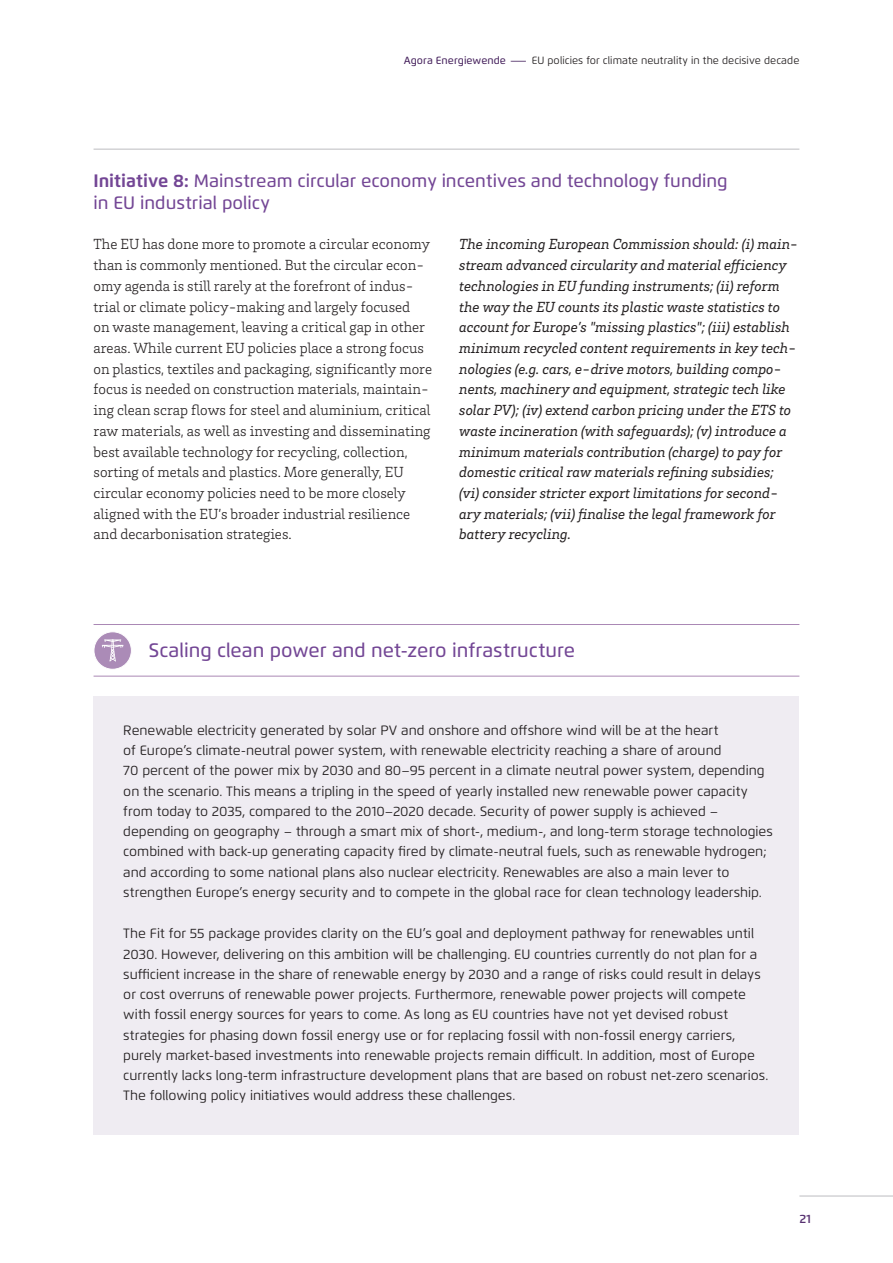
<style>
.page{position:relative;width:893px;height:1263px;background:#fff}
.page>*{position:absolute;margin:0;border:0;box-sizing:border-box;transform-origin:0 0}
.t1{font:500 19.5px "Flexo";color:#734695}
.t2{font:500 18px/21.6px "Flexo";color:#734695}
.t3{font:italic 15px/20.7px "Brix Slab";color:#231f20}
.t4{font:300 15px/20.7px "Brix Slab";color:#231f20}
.t5{font:13.5px/20.2px "Flexo";color:#231f20}
.t6{font:600 12px "Flexo";color:#563070}
.t7{font:10.5px "Flexo";letter-spacing:.005em;color:#231f20}
.s1{font-weight:500;color:#47235e}
.s2{font-weight:700}
</style>
<div class="page">
<hr style="left:799px;top:1196px;width:94px;height:1px;background:#bcbdc0">
<hr style="left:94px;top:624px;width:705px;height:1px;background:#aa88b5">
<hr style="left:94px;top:676px;width:705px;height:1px;background:#aa88b5">
<svg style="left:94px;top:632px;width:37px;height:37px"></svg>
<div style="left:94px;top:631px;width:38px;height:39px;border:1px solid #fff;border-radius:50%"></div>
<svg style="left:102px;top:639px;width:22px;height:23px"></svg>
<div style="left:94px;top:696px;width:705px;height:439px;background:#efecf2"></div>
<hr style="left:94px;top:149px;width:705px;height:1px;background:#bcbdc0">
<p class="t7" style="left:404px;top:54px;width:397px"><span class="s1">Agora Energiewende –</span>EU policies for climate neutrality in the decisive decade</p>
<h2 class="t2" style="left:94px;top:170px;width:636px"><span class="s2">Initiative 8:</span> Mainstream circular economy incentives and technology funding in EU industrial policy</h2>
<p class="t4" style="left:94px;top:233px;width:340px">The EU has done more to promote a circular economy than is commonly mentioned. But the circular econ&shy;omy agenda is still rarely at the forefront of indus&shy;trial or climate policy-making and largely focused<br>on waste management, leaving a critical gap in other areas. While current EU policies place a strong focus on plastics, textiles and packaging, significantly more focus is needed on construction materials, maintain&shy;ing clean scrap flows for steel and aluminium, critical raw materials, as well as investing and disseminating best available technology for recycling, collection, sorting of metals and plastics. More generally, EU circular economy policies need to be more closely aligned with the EU’s broader industrial resilience and decarbonisation strategies.</p>
<p class="t3" style="left:459px;top:233px;width:341px">The incoming European Commission should: (i) main&shy;stream advanced circularity and material efficiency technologies in EU funding instruments; (ii) reform the way the EU counts its plastic waste statistics to account for Europe’s "missing plastics"; (iii) establish minimum recycled content requirements in key tech&shy;nologies (e.g. cars, e-drive motors, building compo&shy;nents, machinery and equipment, strategic tech like solar PV); (iv) extend carbon pricing under the ETS to waste incineration (with safeguards); (v) introduce a minimum materials contribution (charge) to pay for domestic critical raw materials refining subsidies;<br>(vi) consider stricter export limitations for second&shy;ary materials; (vii) finalise the legal framework for battery recycling.</p>
<h1 class="t1" style="left:149px;top:638px;width:428px">Scaling clean power and net-zero infrastructure</h1>
<p class="t5" style="left:123px;top:720px;width:651px">Renewable electricity generated by solar PV and onshore and offshore wind will be at the heart<br>of Europe’s climate-neutral power system, with renewable electricity reaching a share of around<br>70 percent of the power mix by 2030 and 80–95 percent in a climate neutral power system, depending on the scenario. This means a tripling in the speed of yearly installed new renewable power capacity from today to 2035, compared to the 2010–2020 decade. Security of power supply is achieved – depending on geography – through a smart mix of short-, medium-, and long-term storage technologies combined with back-up generating capacity fired by climate-neutral fuels, such as renewable hydrogen; and according to some national plans also nuclear electricity. Renewables are also a main lever to strengthen Europe’s energy security and to compete in the global race for clean technology leadership.</p>
<p class="t5" style="left:123px;top:923px;width:647px">The Fit for 55 package provides clarity on the EU’s goal and deployment pathway for renewables until 2030. However, delivering on this ambition will be challenging. EU countries currently do not plan for a sufficient increase in the share of renewable energy by 2030 and a range of risks could result in delays or cost overruns of renewable power projects. Furthermore, renewable power projects will compete with fossil energy sources for years to come. As long as EU countries have not yet devised robust strategies for phasing down fossil energy use or for replacing fossil with non-fossil energy carriers, purely market-based investments into renewable projects remain difficult. In addition, most of Europe currently lacks long-term infrastructure development plans that are based on robust net-zero scenarios.<br>The following policy initiatives would address these challenges.</p>
<p class="t6" style="left:799px;top:1211px;width:13px">21</p>
</div>
